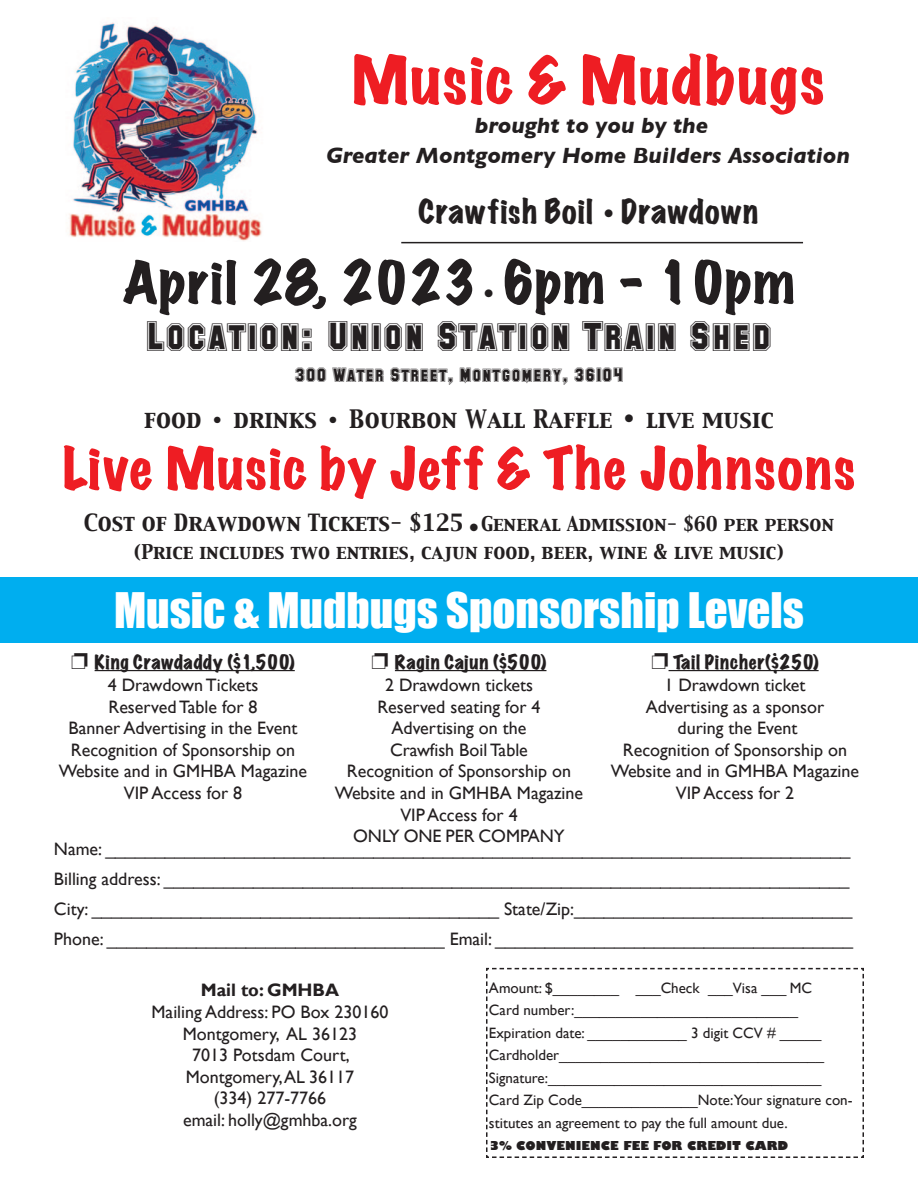
<style>
.page{position:relative;width:918px;height:1188px;background:#fff}
.page>*{position:absolute;margin:0;border:0;box-sizing:border-box;transform-origin:0 0}
.t1{font:expanded 60px "Marker Felt";letter-spacing:.035em;color:#ee1d23}
.t2{font:expanded 52.5px "Marker Felt";letter-spacing:.035em;color:#ee1d23}
.t3{font:expanded 52.5px "Marker Felt";color:#231f20}
.t4{font:45px "Impact";color:#fff}
.t5{font:37.5px "SF Collegiate";color:#231f20}
.t6{font:expanded 30px "Marker Felt";letter-spacing:.04em;color:#231f20}
.t7{font:italic 700 22.5px/30px "Gill Sans";color:#231f20;text-align:center}
.t8{font:22.5px "Capitals";color:#231f20}
.t9{font:18px/21.6px "Gill Sans";color:#231f20;text-align:center}
.t10{font:18px/21.6px "Gill Sans";color:#231f20;text-align:center}
.t11{font:18px/28.5px "Capitals";color:#231f20;text-align:center}
.t12{font:expanded 18px "Marker Felt";letter-spacing:.035em;color:#231f20}
.t13{font:18px "SF Collegiate";color:#231f20}
.t14{font:700 18px "Gill Sans";color:#231f20}
.t15{font:15px/22.5px "Gill Sans";color:#231f20}
.t16{font:800 12px "Gill Sans";color:#231f20}
.s1{font-size:21px}
</style>
<div class="page">
<img style="left:69px;top:22px;width:193px;height:219px">
<hr style="left:95px;top:670px;width:200px;height:1px;background:#231f20">
<hr style="left:395px;top:670px;width:151px;height:1px;background:#231f20">
<hr style="left:669px;top:670px;width:150px;height:1px;background:#231f20">
<hr style="left:401px;top:242px;width:402px;height:1px;background:#231f20">
<div style="left:0;top:577px;width:918px;height:66px;background:#00aeef"></div>
<svg style="left:486px;top:967px;width:378px;height:191px"></svg>
<h1 class="t1" style="left:352px;top:49px;width:474px">Music &amp; Mudbugs</h1>
<p class="t7" style="left:326px;top:110px;width:525px">brought to you by the<br>Greater Montgomery Home Builders Association</p>
<h3 class="t6" style="left:418px;top:196px;width:341px">Crawfish Boil ● Drawdown</h3>
<h2 class="t3" style="left:123px;top:255px;width:673px">April 28, 2023 ● 6pm - 10pm</h2>
<h3 class="t5" style="left:145px;top:324px;width:629px">Location: Union Station Train Shed</h3>
<p class="t13" style="left:294px;top:369px;width:331px">300 Water Street, Montgomery, 36104</p>
<p class="t8" style="left:144px;top:405px;width:59px">food</p>
<p class="t8" style="left:214px;top:405px;width:105px">● drinks</p>
<p class="t8" style="left:330px;top:405px;width:446px">● Bourbon Wall Raffle ● live music</p>
<h2 class="t2" style="left:63px;top:441px;width:794px">Live Music by Jeff &amp; The Johnsons</h2>
<p class="t11" style="left:84px;top:510px;width:752px"><span class="s1">Cost of Drawdown Tickets- $125</span> ● General Admission- $60 per person (Price includes two entries, cajun food, beer, wine &amp; live music)</p>
<h3 class="t4" style="left:114px;top:583px;width:691px">Music &amp; Mudbugs Sponsorship Levels</h3>
<p class="t12" style="left:95px;top:652px;width:202px">King Crawdaddy ($1,500)</p>
<p class="t9" style="left:59px;top:674px;width:250px">4 Drawdown Tickets<br>Reserved Table for 8<br>Banner Advertising in the Event<br>Recognition of Sponsorship on<br>Website and in GMHBA Magazine<br>VIP Access for 8</p>
<p class="t12" style="left:395px;top:652px;width:153px">Ragin Cajun ($500)</p>
<p class="t9" style="left:335px;top:674px;width:250px">2 Drawdown tickets<br>Reserved seating for 4<br>Advertising on the<br>Crawfish Boil Table<br>Recognition of Sponsorship on<br>Website and in GMHBA Magazine<br>VIP Access for 4<br>ONLY ONE PER COMPANY</p>
<p class="t12" style="left:673px;top:652px;width:147px">Tail Pincher($250)</p>
<p class="t9" style="left:611px;top:674px;width:250px">1 Drawdown ticket<br>Advertising as a sponsor<br>during the Event<br>Recognition of Sponsorship on<br>Website and in GMHBA Magazine<br>VIP Access for 2</p>
<p class="t9" style="left:54px;top:834px;width:800px;line-height:30px;text-align:left">Name: ___________________________________________________________________________ Billing address: _____________________________________________________________________ City: _________________________________________ State/Zip:____________________________ Phone: __________________________________ Email: ____________________________________</p>
<p class="t15" style="left:489px;top:976px;width:365px">Amount: $________ ___Check ___Visa ___ MC<br>Card number:___________________________ Expiration date: ____________ 3 digit CCV # _____ Cardholder________________________________ Signature:_________________________________ Card Zip Code______________Note:Your signature con&shy;stitutes an agreement to pay the full amount due.</p>
<p class="t16" style="left:489px;top:1138px;width:301px">3% CONVENIENCE FEE FOR CREDIT CARD</p>
<p class="t14" style="left:201px;top:980px;width:140px">Mail to: GMHBA</p>
<p class="t10" style="left:152px;top:1001px;width:238px">Mailing Address: PO Box 230160<br>Montgomery, AL 36123<br>7013 Potsdam Court,<br>Montgomery, AL 36117<br>(334) 277-7766<br>email: holly@gmhba.org</p>
</div>
